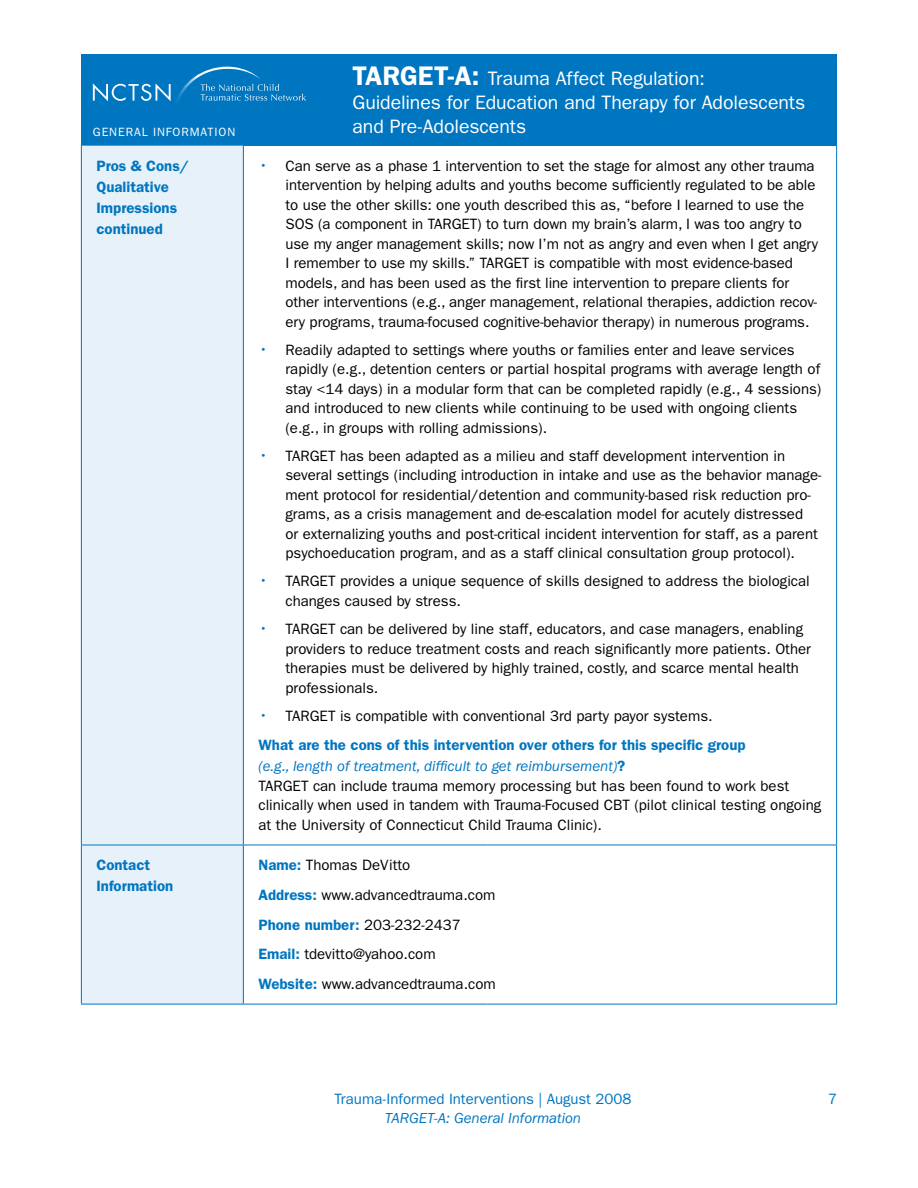
<style>
.page{position:relative;width:918px;height:1188px;background:#fff}
.page>*{position:absolute;margin:0;border:0;box-sizing:border-box;transform-origin:0 0}
.t1{font:19.5px/24px "ITC Franklin Gothic Std";letter-spacing:-.005em;color:#fff}
.t2{font:15px/19.5px "ITC Franklin Gothic Std";color:#000}
.t3{font:600 15px/21px "ITC Franklin Gothic Std";color:#0076c0}
.t4{font:15px "ITC Franklin Gothic Std";color:#0076c0}
.t5{font:italic 15px "ITC Franklin Gothic Std";letter-spacing:-.005em;color:#0076c0}
.t6{font:12px "ITC Franklin Gothic Std";letter-spacing:.075em;color:#fff}
.s1{font-weight:600;font-size:27px}
.s2{font-size:16.5px;color:#0076c0}
.s3{font-weight:400;font-size:16.5px}
.s4{font-weight:400;color:#000}
.s5{font-style:italic;color:#0076c0}
.s6{font-weight:600;color:#0076c0}
</style>
<div class="page">
<div style="left:81px;top:54px;width:756px;height:92px;background:#0076c0"></div>
<svg style="left:93px;top:66px;width:213px;height:36px"></svg>
<div style="left:82px;top:146px;width:161px;height:858px;background:#e6f1f9"></div>
<hr style="left:81px;top:145px;width:1px;height:700px;background:#0076c0">
<hr style="left:243px;top:145px;width:1px;height:700px;background:#0076c0">
<hr style="left:836px;top:145px;width:1px;height:700px;background:#0076c0">
<hr style="left:81px;top:845px;width:162px;height:1px;background:#0076c0">
<hr style="left:81px;top:845px;width:1px;height:159px;background:#0076c0">
<hr style="left:243px;top:845px;width:245px;height:1px;background:#0076c0">
<hr style="left:243px;top:845px;width:1px;height:159px;background:#0076c0">
<hr style="left:488px;top:845px;width:349px;height:1px;background:#0076c0">
<hr style="left:836px;top:845px;width:1px;height:159px;background:#0076c0">
<hr style="left:81px;top:1004px;width:162px;height:1px;background:#0076c0">
<hr style="left:243px;top:1004px;width:245px;height:1px;background:#0076c0">
<hr style="left:488px;top:1004px;width:349px;height:1px;background:#0076c0">
<h1 class="t1" style="left:352px;top:67px;width:454px"><span class="s1">TARGET-A:</span> Trauma Affect Regulation:<br>Guidelines for Education and Therapy for Adolescents</h1>
<h1 class="t1" style="left:352px;top:91px;width:246px"><span class="s1">NAME:</span> Name Spelled Out</h1>
<p class="t6" style="left:93px;top:125px;width:144px">GENERAL INFORMATION</p>
<h1 class="t1" style="left:352px;top:115px;width:175px">and Pre-Adolescents</h1>
<p class="t3" style="left:96px;top:155px;width:94px">Pros &amp; Cons/<br>Qualitative<br>Impressions continued</p>
<p class="t2" style="left:285px;top:156px;width:534px;text-indent:-27px"><span class="s2">•</span> Can serve as a phase 1 intervention to set the stage for almost any other trauma intervention by helping adults and youths become sufficiently regulated to be able to use the other skills: one youth described this as, “before I learned to use the SOS (a component in TARGET) to turn down my brain’s alarm, I was too angry to use my anger management skills; now I’m not as angry and even when I get angry I remember to use my skills.” TARGET is compatible with most evidence-based models, and has been used as the first line intervention to prepare clients for other interventions (e.g., anger management, relational therapies, addiction recov&shy;ery programs, trauma-focused cognitive-behavior therapy) in numerous programs.</p>
<p class="t2" style="left:285px;top:340px;width:537px;text-indent:-27px"><span class="s2">•</span> Readily adapted to settings where youths or families enter and leave services rapidly (e.g., detention centers or partial hospital programs with average length of stay &lt;14 days) in a modular form that can be completed rapidly (e.g., 4 sessions) and introduced to new clients while continuing to be used with ongoing clients (e.g., in groups with rolling admissions).</p>
<p class="t2" style="left:285px;top:446px;width:538px;text-indent:-27px"><span class="s2">•</span> TARGET has been adapted as a milieu and staff development intervention in several settings (including introduction in intake and use as the behavior manage&shy;ment protocol for residential/detention and community-based risk reduction pro&shy;grams, as a crisis management and de-escalation model for acutely distressed<br>or externalizing youths and post-critical incident intervention for staff, as a parent psychoeducation program, and as a staff clinical consultation group protocol).</p>
<p class="t2" style="left:285px;top:572px;width:526px;text-indent:-27px"><span class="s2">•</span> TARGET provides a unique sequence of skills designed to address the biological changes caused by stress.</p>
<p class="t2" style="left:285px;top:619px;width:527px;text-indent:-27px"><span class="s2">•</span> TARGET can be delivered by line staff, educators, and case managers, enabling providers to reduce treatment costs and reach significantly more patients. Other therapies must be delivered by highly trained, costly, and scarce mental health professionals.</p>
<p class="t3" style="left:258px;top:701px;width:489px;line-height:29.7px"><span class="s3">•</span> <span class="s4">TARGET is compatible with conventional 3rd party payor systems.<br></span>What are the cons of this intervention over others for this specific group</p>
<p class="t2" style="left:258px;top:757px;width:564px"><span class="s5">(e.g., length of treatment, difficult to get reimbursement)</span><span class="s6">?<br></span>TARGET can include trauma memory processing but has been found to work best clinically when used in tandem with Trauma-Focused CBT (pilot clinical testing ongoing at the University of Connecticut Child Trauma Clinic).</p>
<p class="t3" style="left:96px;top:855px;width:78px">Contact<br>Information</p>
<p class="t2" style="left:258px;top:851px;width:239px;line-height:29.7px"><span class="s6">Name:</span> Thomas DeVitto<br><span class="s6">Address:</span> www.advancedtrauma.com<br><span class="s6">Phone number:</span> 203-232-2437<br><span class="s6">Email:</span> tdevitto@yahoo.com<br><span class="s6">Website:</span> www.advancedtrauma.com</p>
<p class="t4" style="left:334px;top:1090px;width:299px">Trauma-Informed Interventions | August 2008</p>
<p class="t4" style="left:828px;top:1090px;width:10px">7</p>
<p class="t5" style="left:385px;top:1110px;width:198px">TARGET-A: General Information</p>
</div>
